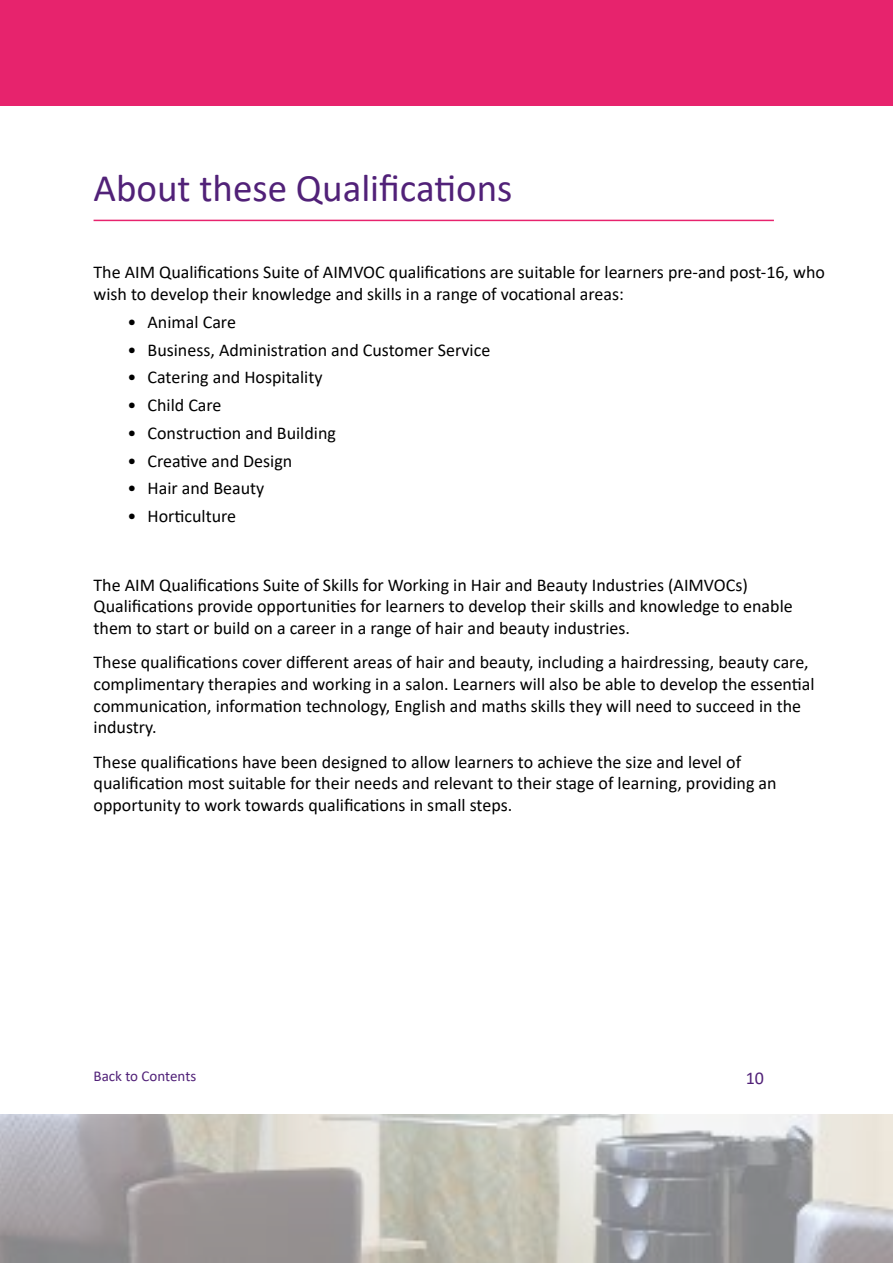
<style>
.page{position:relative;width:893px;height:1263px;background:#fff}
.page>*{position:absolute;margin:0;border:0;box-sizing:border-box;transform-origin:0 0}
.t1{font:39px "Calibri";color:#512178}
.t2{font:18px/21.6px "Calibri";color:#000}
.t3{font:18px "Calibri";color:#512178}
.t4{font:15px "Calibri";color:#512178}
</style>
<div class="page">
<hr style="left:94px;top:220px;width:680px;height:1px;background:#e7236d">
<div style="left:0;top:0;width:893px;height:105px;background:#e7236d"></div>
<img style="left:0;top:1114px;width:893px;height:149px">
<h1 class="t1" style="left:94px;top:161px;width:420px">About these Qualifications</h1>
<p class="t2" style="left:94px;top:261px;width:733px">The AIM Qualifications Suite of AIMVOC qualifications are suitable for learners pre-and post-16, who wish to develop their knowledge and skills in a range of vocational areas:</p>
<p class="t2" style="left:128px;top:311px;width:110px">• Animal Care</p>
<p class="t2" style="left:128px;top:338px;width:364px">• Business, Administration and Customer Service</p>
<p class="t2" style="left:128px;top:366px;width:197px">• Catering and Hospitality</p>
<p class="t2" style="left:128px;top:394px;width:96px">• Child Care</p>
<p class="t2" style="left:128px;top:422px;width:210px">• Construction and Building</p>
<p class="t2" style="left:128px;top:449px;width:166px">• Creative and Design</p>
<p class="t2" style="left:128px;top:477px;width:138px">• Hair and Beauty</p>
<p class="t2" style="left:128px;top:505px;width:110px">• Horticulture</p>
<p class="t2" style="left:94px;top:574px;width:701px">The AIM Qualifications Suite of Skills for Working in Hair and Beauty Industries (AIMVOCs)<br>Qualifications provide opportunities for learners to develop their skills and knowledge to enable them to start or build on a career in a range of hair and beauty industries.</p>
<p class="t2" style="left:94px;top:651px;width:723px">These qualifications cover different areas of hair and beauty, including a hairdressing, beauty care, complimentary therapies and working in a salon. Learners will also be able to develop the essential communication, information technology, English and maths skills they will need to succeed in the industry.</p>
<p class="t2" style="left:94px;top:750px;width:685px">These qualifications have been designed to allow learners to achieve the size and level of qualification most suitable for their needs and relevant to their stage of learning, providing an opportunity to work towards qualifications in small steps.</p>
<p class="t4" style="left:94px;top:1066px;width:104px">Back to Contents</p>
<p class="t3" style="left:746px;top:1065px;width:20px">10</p>
</div>
